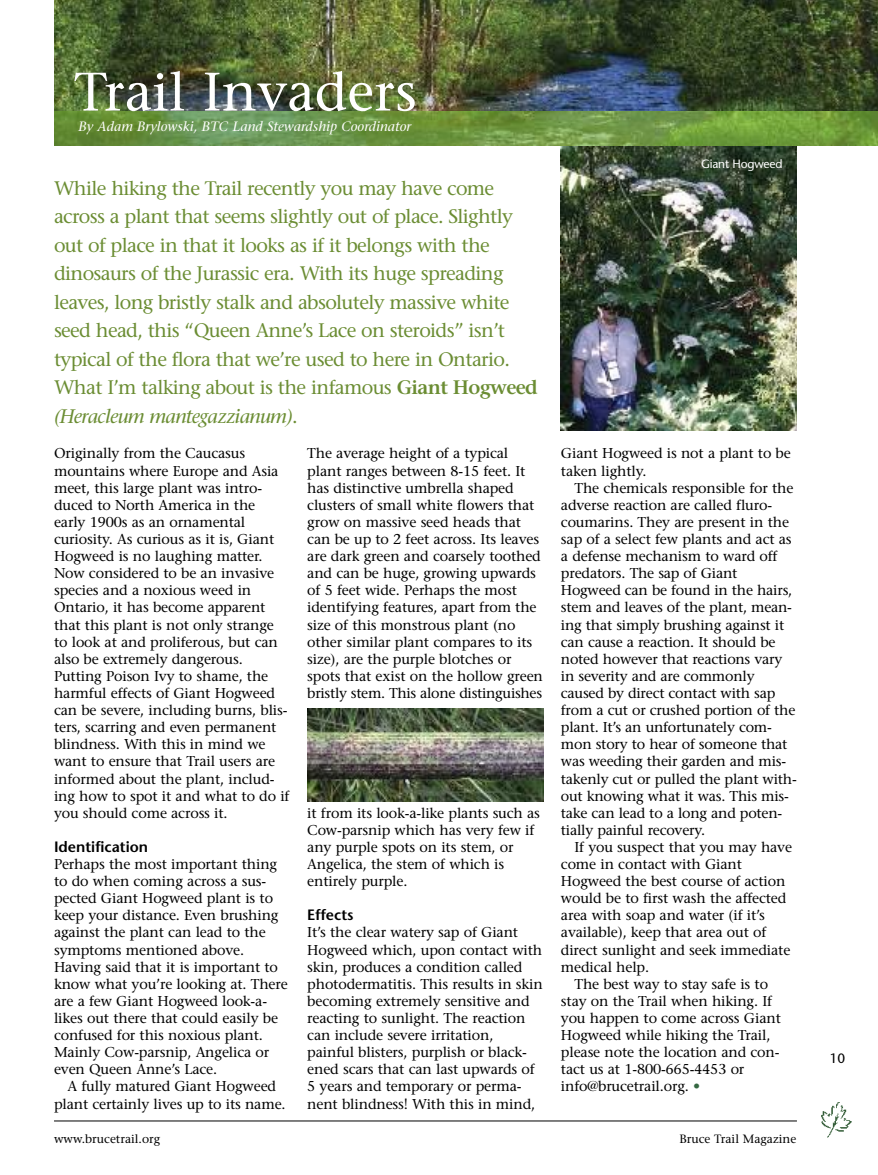
<style>
.page{position:relative;width:878px;height:1175px;background:#fff}
.page>*{position:absolute;margin:0;border:0;box-sizing:border-box;transform-origin:0 0}
.t1{font:54px "Stone Serif";color:#fff}
.t2{font:19.5px/28.5px "Stone Serif";letter-spacing:-.035em;color:#6b8d33}
.t3{font:600 15px "Stone Sans";color:#000}
.t4{font:14.25px/17.1px "Stone Serif";letter-spacing:-.01em;color:#000}
.t5{font:italic 13.5px "Stone Serif";color:#fff}
.t6{font:13.5px "Stone Sans";color:#000}
.t7{font:12px "Stone Serif";color:#000}
.t8{font:12px "Stone Sans";letter-spacing:-.015em;color:#fff}
.s1{font-weight:600}
.s2{font-style:italic}
.s3{color:#356842}
</style>
<div class="page">
<hr style="left:54px;top:1120px;width:742px;height:1px;background:#000">
<img style="left:821px;top:1102px;width:31px;height:36px">
<img style="left:561px;top:145px;width:235px;height:285px">
<img style="left:54px;top:111px;width:824px;height:34px">
<img style="left:54px;top:0;width:824px;height:111px">
<img style="left:308px;top:709px;width:235px;height:92px">
<h1 class="t1" style="left:74px;top:71px;width:344px">Trail Invaders</h1>
<p class="t5" style="left:79px;top:121px;width:334px">By Adam Brylowski, BTC Land Stewardship Coordinator</p>
<p class="t2" style="left:54px;top:176px;width:485px">While hiking the Trail recently you may have come across a plant that seems slightly out of place. Slightly out of place in that it looks as if it belongs with the dinosaurs of the Jurassic era. With its huge spreading leaves, long bristly stalk and absolutely massive white seed head, this “Queen Anne’s Lace on steroids” isn’t typical of the flora that we’re used to here in Ontario.<br>What I’m talking about is the infamous <span class="s1">Giant Hogweed </span><span class="s2">(Heracleum mantegazzianum)</span>.</p>
<p class="t4" style="left:54px;top:446px;width:237px">Originally from the Caucasus mountains where Europe and Asia meet, this large plant was intro&shy;duced to North America in the early 1900s as an ornamental curiosity. As curious as it is, Giant<br>Hogweed is no laughing matter.<br>Now considered to be an invasive species and a noxious weed in<br>Ontario, it has become apparent that this plant is not only strange to look at and proliferous, but can also be extremely dangerous.<br>Putting Poison Ivy to shame, the harmful effects of Giant Hogweed can be severe, including burns, blis&shy;ters, scarring and even permanent blindness. With this in mind we want to ensure that Trail users are informed about the plant, includ&shy;ing how to spot it and what to do if you should come across it.</p>
<p class="t3" style="left:54px;top:841px;width:96px">Identification</p>
<p class="t4" style="left:54px;top:857px;width:235px">Perhaps the most important thing to do when coming across a sus&shy;pected Giant Hogweed plant is to keep your distance. Even brushing against the plant can lead to the symptoms mentioned above.<br>Having said that it is important to know what you’re looking at. There are a few Giant Hogweed look-a&shy;likes out there that could easily be confused for this noxious plant.<br>Mainly Cow-parsnip, Angelica or even Queen Anne’s Lace.</p>
<p class="t4" style="left:54px;top:1079px;width:233px;text-align:center">A fully matured Giant Hogweed plant certainly lives up to its name.</p>
<p class="t4" style="left:307px;top:446px;width:237px">The average height of a typical plant ranges between 8-15 feet. It has distinctive umbrella shaped clusters of small white flowers that grow on massive seed heads that can be up to 2 feet across. Its leaves are dark green and coarsely toothed and can be huge, growing upwards of 5 feet wide. Perhaps the most identifying features, apart from the size of this monstrous plant (no other similar plant compares to its size), are the purple blotches or spots that exist on the hollow green bristly stem. This alone distinguishes</p>
<p class="t4" style="left:307px;top:805px;width:234px">it from its look-a-like plants such as<br>Cow-parsnip which has very few if any purple spots on its stem, or<br>Angelica, the stem of which is entirely purple.</p>
<p class="t3" style="left:307px;top:909px;width:48px">Effects</p>
<p class="t4" style="left:307px;top:925px;width:237px">It’s the clear watery sap of Giant Hogweed which, upon contact with skin, produces a condition called photodermatitis. This results in skin becoming extremely sensitive and reacting to sunlight. The reaction can include severe irritation, painful blisters, purplish or black&shy;ened scars that can last upwards of 5 years and temporary or perma&shy;nent blindness! With this in mind,</p>
<p class="t8" style="left:701px;top:159px;width:83px">Giant Hogweed</p>
<p class="t4" style="left:561px;top:446px;width:231px">Giant Hogweed is not a plant to be taken lightly.</p>
<p class="t4" style="left:561px;top:480px;width:237px;text-indent:14px">The chemicals responsible for the adverse reaction are called fluro&shy;coumarins. They are present in the sap of a select few plants and act as a defense mechanism to ward off predators. The sap of Giant<br>Hogweed can be found in the hairs, stem and leaves of the plant, mean&shy;ing that simply brushing against it can cause a reaction. It should be noted however that reactions vary in severity and are commonly caused by direct contact with sap from a cut or crushed portion of the plant. It’s an unfortunately com&shy;mon story to hear of someone that was weeding their garden and mis&shy;takenly cut or pulled the plant with&shy;out knowing what it was. This mis&shy;take can lead to a long and poten&shy;tially painful recovery.</p>
<p class="t4" style="left:574px;top:840px;width:219px">If you suspect that you may have</p>
<p class="t4" style="left:561px;top:857px;width:183px">come in contact with Giant</p>
<p class="t4" style="left:561px;top:874px;width:226px">Hogweed the best course of action</p>
<p class="t4" style="left:561px;top:891px;width:227px">would be to first wash the affected</p>
<p class="t4" style="left:561px;top:908px;width:205px">area with soap and water (if it’s</p>
<p class="t4" style="left:561px;top:925px;width:207px">available), keep that area out of</p>
<p class="t4" style="left:561px;top:942px;width:231px">direct sunlight and seek immediate</p>
<p class="t4" style="left:561px;top:959px;width:90px">medical help.</p>
<p class="t4" style="left:574px;top:976px;width:195px">The best way to stay safe is to</p>
<p class="t4" style="left:561px;top:993px;width:213px">stay on the Trail when hiking. If</p>
<p class="t4" style="left:561px;top:1011px;width:221px">you happen to come across Giant</p>
<p class="t4" style="left:561px;top:1028px;width:211px">Hogweed while hiking the Trail,</p>
<p class="t4" style="left:561px;top:1045px;width:220px">please note the location and con-</p>
<p class="t4" style="left:561px;top:1062px;width:185px">tact us at 1-800-665-4453 or</p>
<p class="t4" style="left:561px;top:1079px;width:141px">info@brucetrail.org. <span class="s3">•</span></p>
<p class="t7" style="left:54px;top:1134px;width:108px">www.brucetrail.org</p>
<p class="t7" style="left:679px;top:1134px;width:118px">Bruce Trail Magazine</p>
<p class="t6" style="left:829px;top:1053px;width:17px">10</p>
</div>
